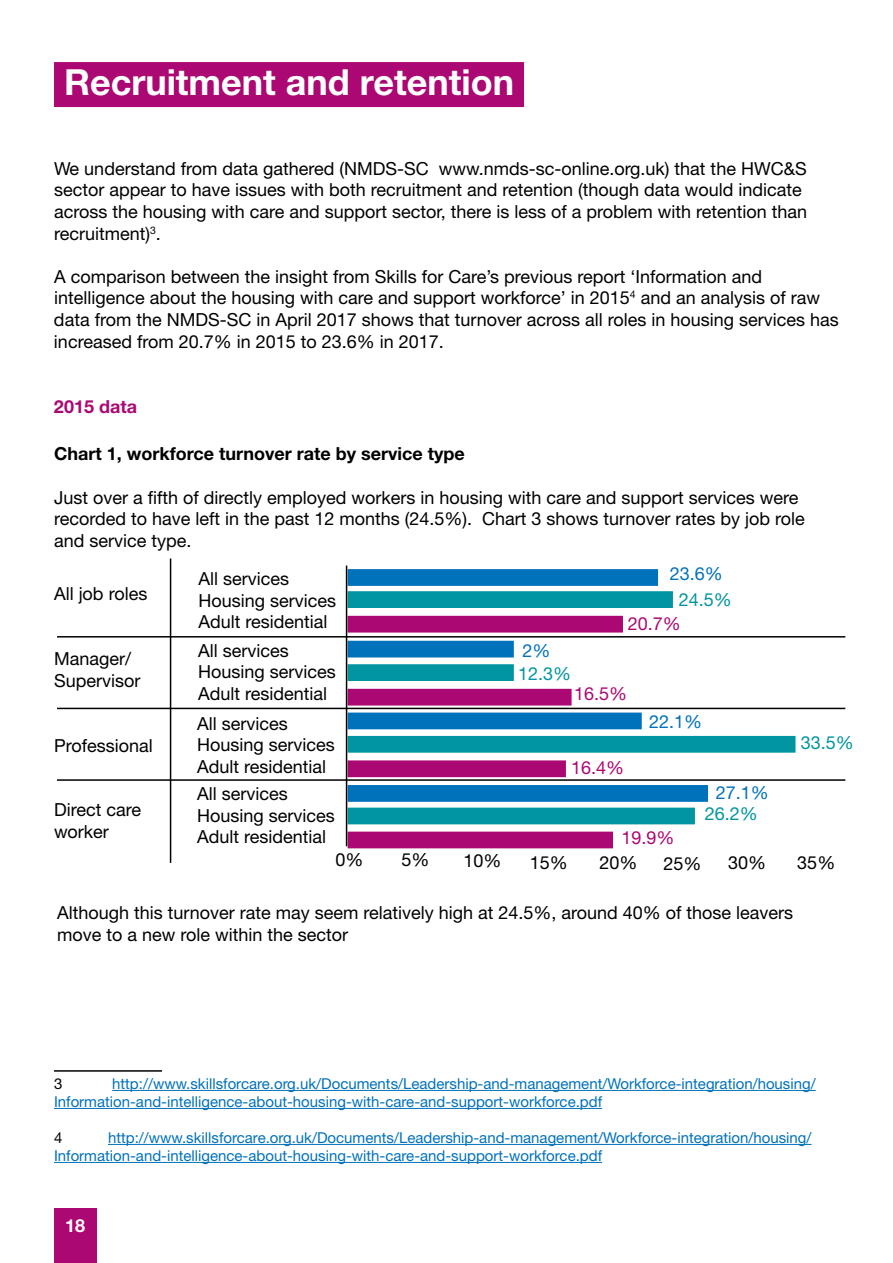
<style>
.page{position:relative;width:893px;height:1263px;background:#fff}
.page>*{position:absolute;margin:0;border:0;box-sizing:border-box;transform-origin:0 0}
.t1{font:700 36px "Helvetica Neue LT Std";color:#fff}
.t2{font:18px/21.6px "Helvetica Neue LT Std";color:#000}
.t3{font:700 18px "Helvetica Neue LT Std";color:#000}
.t4{font:18px "Helvetica Neue LT Std";color:#0095a1}
.t5{font:18px "Helvetica Neue LT Std";color:#ab0873}
.t6{font:18px "Helvetica Neue LT Std";color:#0071bb}
.t7{font:700 18px "Helvetica Neue LT Std";color:#ab0873}
.t8{font:700 18px "Helvetica Neue LT Std";color:#fff}
.t9{font:15px/18px "Helvetica Neue LT Std";color:#0071bb}
.t10{font:15px "Helvetica Neue LT Std";color:#000}
</style>
<div class="page">
<div style="left:54px;top:1209px;width:43px;height:54px;background:#ab0873"></div>
<div style="left:54px;top:62px;width:470px;height:45px;background:#ab0873"></div>
<hr style="left:54px;top:1070px;width:108px;height:2px;background:#000">
<hr style="left:112px;top:1090px;width:704px;height:1px;background:#0071bb">
<hr style="left:54px;top:1108px;width:548px;height:1px;background:#0071bb">
<hr style="left:108px;top:1144px;width:704px;height:1px;background:#0071bb">
<hr style="left:54px;top:1162px;width:548px;height:1px;background:#0071bb">
<hr style="left:57px;top:636px;width:788px;height:1px;background:#000">
<hr style="left:57px;top:708px;width:788px;height:1px;background:#000">
<hr style="left:57px;top:779px;width:788px;height:2px;background:#000">
<hr style="left:170px;top:558px;width:1px;height:305px;background:#000">
<div style="left:348px;top:569px;width:310px;height:17px;background:#0071bb;border:2px solid #0071bb"></div>
<div style="left:348px;top:641px;width:166px;height:16px;background:#0071bb"></div>
<div style="left:348px;top:712px;width:294px;height:17px;background:#0071bb;border:2px solid #0071bb"></div>
<div style="left:348px;top:785px;width:360px;height:17px;background:#0071bb;border:2px solid #0071bb"></div>
<div style="left:348px;top:591px;width:325px;height:17px;background:#0095a1;border:2px solid #0095a1"></div>
<div style="left:348px;top:736px;width:447px;height:17px;background:#0095a1;border:2px solid #0095a1"></div>
<div style="left:348px;top:808px;width:347px;height:16px;background:#0095a1"></div>
<div style="left:348px;top:616px;width:275px;height:16px;background:#ab0873"></div>
<div style="left:348px;top:689px;width:224px;height:16px;background:#ab0873"></div>
<div style="left:348px;top:760px;width:218px;height:17px;background:#ab0873;border:2px solid #ab0873"></div>
<div style="left:348px;top:832px;width:265px;height:16px;background:#ab0873"></div>
<div style="left:348px;top:664px;width:166px;height:17px;background:#0095a1;border:2px solid #0095a1"></div>
<hr style="left:346px;top:566px;width:1px;height:280px;background:#000">
<h1 class="t1" style="left:64px;top:60px;width:451px">Recruitment and retention</h1>
<p class="t2" style="left:54px;top:157px;width:755px">We understand from data gathered (NMDS-SC www.nmds-sc-online.org.uk) that the HWC&amp;S sector appear to have issues with both recruitment and retention (though data would indicate across the housing with care and support sector, there is less of a problem with retention than recruitment)<sup>3</sup>.</p>
<p class="t2" style="left:54px;top:265px;width:786px">A comparison between the insight from Skills for Care’s previous report ‘Information and intelligence about the housing with care and support workforce’ in 2015<sup>4</sup> and an analysis of raw data from the NMDS-SC in April 2017 shows that turnover across all roles in housing services has increased from 20.7% in 2015 to 23.6% in 2017.</p>
<p class="t7" style="left:54px;top:395px;width:85px">2015 data</p>
<p class="t3" style="left:54px;top:443px;width:412px">Chart 1, workforce turnover rate by service type</p>
<p class="t2" style="left:54px;top:486px;width:752px">Just over a fifth of directly employed workers in housing with care and support services were recorded to have left in the past 12 months (24.5%). Chart 3 shows turnover rates by job role and service type.</p>
<p class="t2" style="left:54px;top:583px;width:95px">All job roles</p>
<p class="t6" style="left:670px;top:563px;width:55px">23.6%</p>
<p class="t2" style="left:198px;top:568px;width:139px">All services<br>Housing services<br>Adult residential</p>
<p class="t2" style="left:198px;top:639px;width:139px">All services<br>Housing services<br>Adult residential</p>
<p class="t2" style="left:197px;top:712px;width:139px">All services<br>Housing services<br>Adult residential</p>
<p class="t2" style="left:197px;top:783px;width:139px">All services<br>Housing services<br>Adult residential</p>
<p class="t4" style="left:679px;top:589px;width:55px">24.5%</p>
<p class="t5" style="left:628px;top:612px;width:55px">20.7%</p>
<p class="t6" style="left:522px;top:639px;width:30px">2%</p>
<p class="t2" style="left:54px;top:648px;width:88px">Manager/<br>Supervisor</p>
<p class="t4" style="left:518px;top:662px;width:55px">12.3%</p>
<p class="t5" style="left:574px;top:683px;width:55px">16.5%</p>
<p class="t6" style="left:649px;top:710px;width:55px">22.1%</p>
<p class="t4" style="left:801px;top:732px;width:55px">33.5%</p>
<p class="t2" style="left:54px;top:734px;width:100px">Professional</p>
<p class="t5" style="left:571px;top:757px;width:55px">16.4%</p>
<p class="t6" style="left:716px;top:781px;width:55px">27.1%</p>
<p class="t2" style="left:54px;top:799px;width:89px">Direct care worker</p>
<p class="t4" style="left:705px;top:802px;width:55px">26.2%</p>
<p class="t5" style="left:621px;top:827px;width:55px">19.9%</p>
<p class="t2" style="left:335px;top:849px;width:30px">0%</p>
<p class="t2" style="left:401px;top:849px;width:30px">5%</p>
<p class="t2" style="left:464px;top:849px;width:40px">10%</p>
<p class="t2" style="left:530px;top:852px;width:40px">15%</p>
<p class="t2" style="left:600px;top:852px;width:40px">20%</p>
<p class="t2" style="left:664px;top:852px;width:40px">25%</p>
<p class="t2" style="left:728px;top:852px;width:40px">30%</p>
<p class="t2" style="left:797px;top:852px;width:40px">35%</p>
<p class="t2" style="left:57px;top:901px;width:738px">Although this turnover rate may seem relatively high at 24.5%, around 40% of those leavers move to a new role within the sector</p>
<p class="t9" style="left:54px;top:1074px;width:763px;text-indent:58px">http://www.skillsforcare.org.uk/Documents/Leadership-and-management/Workforce-integration/housing/<br>Information-and-intelligence-about-housing-with-care-and-support-workforce.pdf</p>
<p class="t10" style="left:54px;top:1129px;width:10px">4</p>
<p class="t10" style="left:54px;top:1075px;width:10px">3</p>
<p class="t9" style="left:54px;top:1128px;width:759px;text-indent:54px">http://www.skillsforcare.org.uk/Documents/Leadership-and-management/Workforce-integration/housing/<br>Information-and-intelligence-about-housing-with-care-and-support-workforce.pdf</p>
<p class="t8" style="left:65px;top:1215px;width:22px">18</p>
</div>
